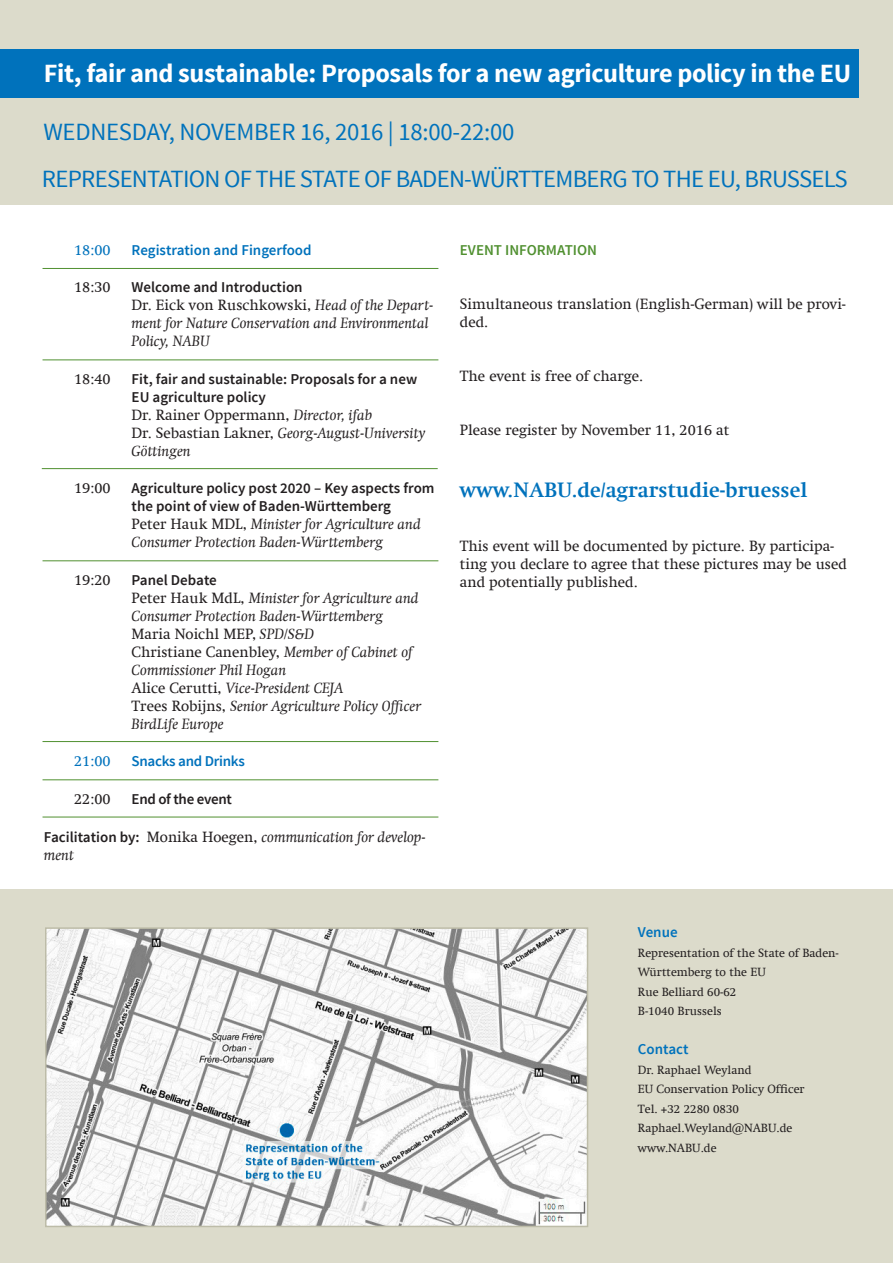
<style>
.page{position:relative;width:893px;height:1263px;background:#fff}
.page>*{position:absolute;margin:0;border:0;box-sizing:border-box;transform-origin:0 0}
.t1{font:700 26.25px "Source Sans Pro";letter-spacing:-.015em;color:#fff}
.t2{font:24.75px "Source Sans Pro";letter-spacing:-.03em;color:#0072bc}
.t3{font:24.75px "Source Sans Pro";letter-spacing:-.01em;color:#0072bc}
.t4{font:700 21px "Swift Com";color:#0072bc}
.t5{font:italic 15px/18px "Swift Com";color:#231f20}
.t6{font:15px/18px "Swift Com";color:#231f20}
.t7{font:600 15px/18px "Source Sans Pro";color:#231f20}
.t8{font:600 15px "Source Sans Pro";color:#0072bc}
.t9{font:600 15px "Source Sans Pro";color:#509030}
.t10{font:600 15px "Source Sans Pro";letter-spacing:-.02em;color:#0072bc}
.t11{font:600 15px "Source Sans Pro";letter-spacing:-.02em;color:#231f20}
.t12{font:15px "Swift Com";color:#0072bc}
.t13{font:12px/19.5px "Swift Com";color:#231f20}
.s1{font-style:normal}
.s2{font-family:"Source Sans Pro";font-weight:600;font-style:normal}
</style>
<div class="page">
<div style="left:0;top:0;width:893px;height:204px;background:#dcdbcb"></div>
<div style="left:0;top:890px;width:893px;height:373px;background:#dcdbcb"></div>
<hr style="left:43px;top:268px;width:395px;height:1px;background:#509030">
<hr style="left:43px;top:359px;width:395px;height:1px;background:#509030">
<hr style="left:43px;top:560px;width:395px;height:1px;background:#509030">
<hr style="left:43px;top:817px;width:395px;height:1px;background:#509030">
<hr style="left:43px;top:741px;width:395px;height:1px;background:#509030">
<hr style="left:43px;top:779px;width:395px;height:1px;background:#509030">
<hr style="left:42px;top:468px;width:396px;height:1px;background:#509030">
<img style="left:48px;top:930px;width:537px;height:294px">
<div style="left:45px;top:927px;width:543px;height:300px;border:2px solid #bdbca8"></div>
<div style="left:0;top:49px;width:859px;height:49px;background:#0072bc"></div>
<h1 class="t1" style="left:44px;top:57px;width:809px">Fit, fair and sustainable: Proposals for a new agriculture policy in the EU</h1>
<h2 class="t3" style="left:43px;top:117px;width:472px">WEDNESDAY, NOVEMBER 16, 2016 | 18:00-22:00</h2>
<h2 class="t2" style="left:42px;top:163px;width:807px">REPRESENTATION OF THE STATE OF BADEN-WÜRTTEMBERG TO THE EU, BRUSSELS</h2>
<p class="t8" style="left:132px;top:240px;width:182px">Registration and Fingerfood</p>
<p class="t7" style="left:132px;top:279px;width:173px">Welcome and Introduction</p>
<p class="t5" style="left:132px;top:296px;width:303px"><span class="s1">Dr. Eick von Ruschkowski,</span> Head of the Depart&shy;ment for Nature Conservation and Environmental<br>Policy, NABU</p>
<p class="t7" style="left:132px;top:370px;width:287px">Fit, fair and sustainable: Proposals for a new<br>EU agriculture policy</p>
<p class="t5" style="left:132px;top:406px;width:295px"><span class="s1">Dr. Rainer Oppermann,</span> Director, ifab<br><span class="s1">Dr. Sebastian Lakner,</span> Georg-August-University<br>Göttingen</p>
<p class="t7" style="left:132px;top:480px;width:304px">Agriculture policy post 2020 – Key aspects from the point of view of Baden-Württemberg</p>
<p class="t5" style="left:132px;top:515px;width:291px"><span class="s1">Peter Hauk MDL,</span> Minister for Agriculture and<br>Consumer Protection Baden-Württemberg</p>
<p class="t7" style="left:132px;top:571px;width:87px">Panel Debate</p>
<p class="t5" style="left:132px;top:589px;width:291px"><span class="s1">Peter Hauk MdL,</span> Minister for Agriculture and Consumer Protection Baden-Württemberg <span class="s1">Maria Noichl MEP,</span> SPD/S&amp;D<br><span class="s1">Christiane Canenbley,</span> Member of Cabinet of Commissioner Phil Hogan<br><span class="s1">Alice Cerutti,</span> Vice-President CEJA<br><span class="s1">Trees Robijns,</span> Senior Agriculture Policy Officer BirdLife Europe</p>
<p class="t10" style="left:132px;top:752px;width:115px">Snacks and Drinks</p>
<p class="t11" style="left:132px;top:789px;width:102px">End of the event</p>
<p class="t12" style="left:74px;top:241px;width:38px">18:00</p>
<p class="t6" style="left:74px;top:278px;width:38px">18:30</p>
<p class="t6" style="left:74px;top:370px;width:38px">18:40</p>
<p class="t6" style="left:74px;top:479px;width:38px">19:00</p>
<p class="t6" style="left:74px;top:571px;width:38px">19:20</p>
<p class="t12" style="left:74px;top:752px;width:38px">21:00</p>
<p class="t6" style="left:74px;top:790px;width:38px">22:00</p>
<p class="t5" style="left:44px;top:828px;width:383px"><span class="s2">Facilitation by:</span> <span class="s1">Monika Hoegen,</span> communication for develop&shy;ment</p>
<p class="t9" style="left:460px;top:241px;width:139px">EVENT INFORMATION</p>
<p class="t6" style="left:460px;top:295px;width:388px">Simultaneous translation (English-German) will be provi&shy;ded.</p>
<p class="t6" style="left:460px;top:367px;width:185px">The event is free of charge.</p>
<p class="t6" style="left:460px;top:421px;width:271px">Please register by November 11, 2016 at</p>
<h3 class="t4" style="left:460px;top:477px;width:349px">www.NABU.de/agrarstudie-bruessel</h3>
<p class="t6" style="left:460px;top:536px;width:389px">This event will be documented by picture. By participa&shy;ting you declare to agree that these pictures may be used and potentially published.</p>
<p class="t8" style="left:638px;top:923px;width:41px">Venue</p>
<p class="t13" style="left:638px;top:943px;width:202px">Representation of the State of Baden-<br>Württemberg to the EU<br>Rue Belliard 60-62<br>B-1040 Brussels</p>
<p class="t8" style="left:638px;top:1040px;width:52px">Contact</p>
<p class="t13" style="left:638px;top:1060px;width:168px">Dr. Raphael Weyland<br>EU Conservation Policy Officer<br>Tel. +32 2280 0830<br>Raphael.Weyland@NABU.de www.NABU.de</p>
</div>
